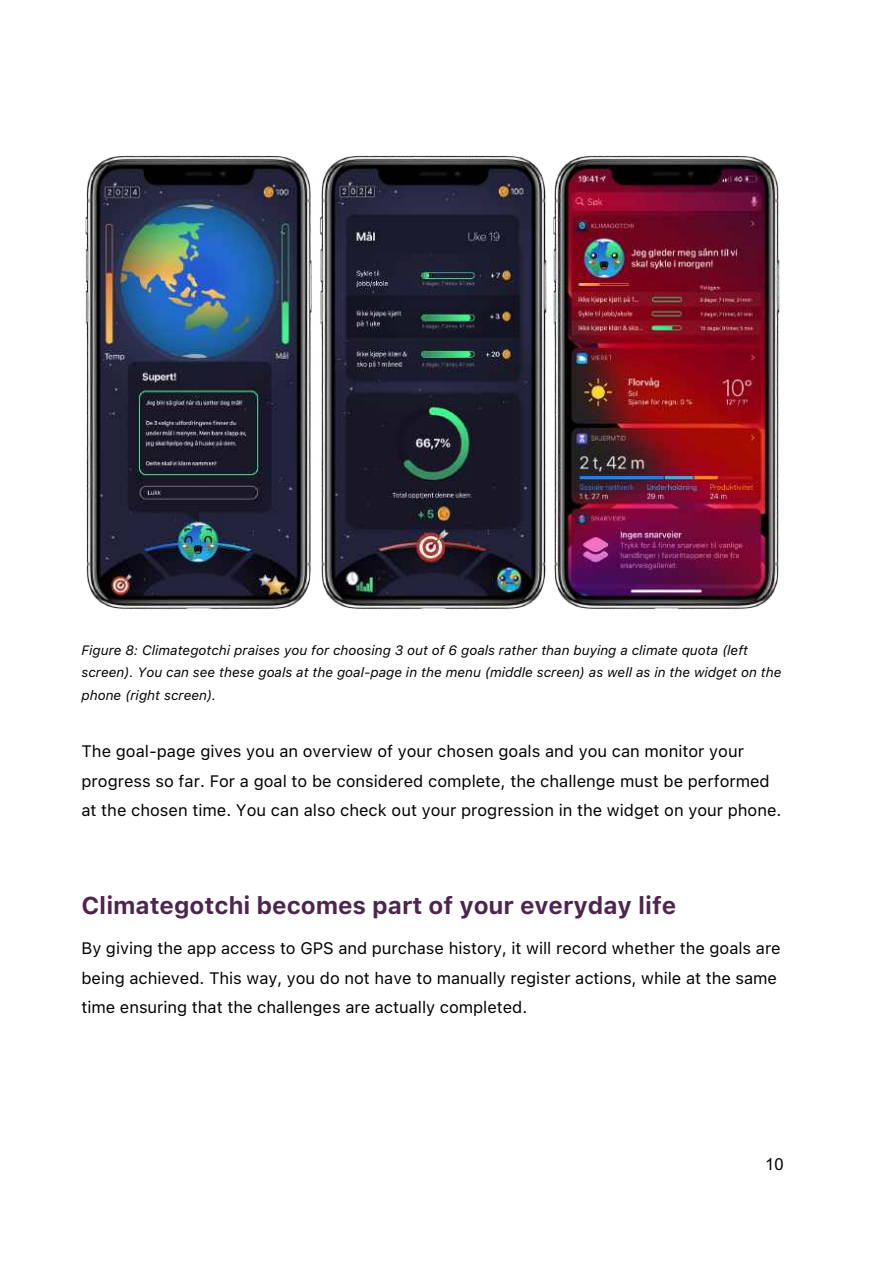
<style>
.page{position:relative;width:893px;height:1263px;background:#fff}
.page>*{position:absolute;margin:0;border:0;box-sizing:border-box;transform-origin:0 0}
.t1{font:700 24.15px "SF Pro Text";letter-spacing:-.005em;color:#4d254e}
.t2{font:16.5px/29.5px "SF Pro Text";color:#000}
.t3{font:16.5px "Arial";color:#000}
.t4{font:italic 13.5px/22.6px "SF Pro Text";color:#000}
</style>
<div class="page">
<img style="left:85px;top:155px;width:695px;height:455px">
<p class="t4" style="left:81px;top:639px;width:701px">Figure 8: Climategotchi praises you for choosing 3 out of 6 goals rather than buying a climate quota (left screen). You can see these goals at the goal-page in the menu (middle screen) as well as in the widget on the phone (right screen).</p>
<p class="t2" style="left:81px;top:737px;width:701px">The goal-page gives you an overview of your chosen goals and you can monitor your progress so far. For a goal to be considered complete, the challenge must be performed at the chosen time. You can also check out your progression in the widget on your phone.</p>
<h1 class="t1" style="left:81px;top:892px;width:596px">Climategotchi becomes part of your everyday life</h1>
<p class="t2" style="left:81px;top:933px;width:701px">By giving the app access to GPS and purchase history, it will record whether the goals are being achieved. This way, you do not have to manually register actions, while at the same time ensuring that the challenges are actually completed.</p>
<p class="t3" style="left:765px;top:1153px;width:20px">10</p>
</div>
